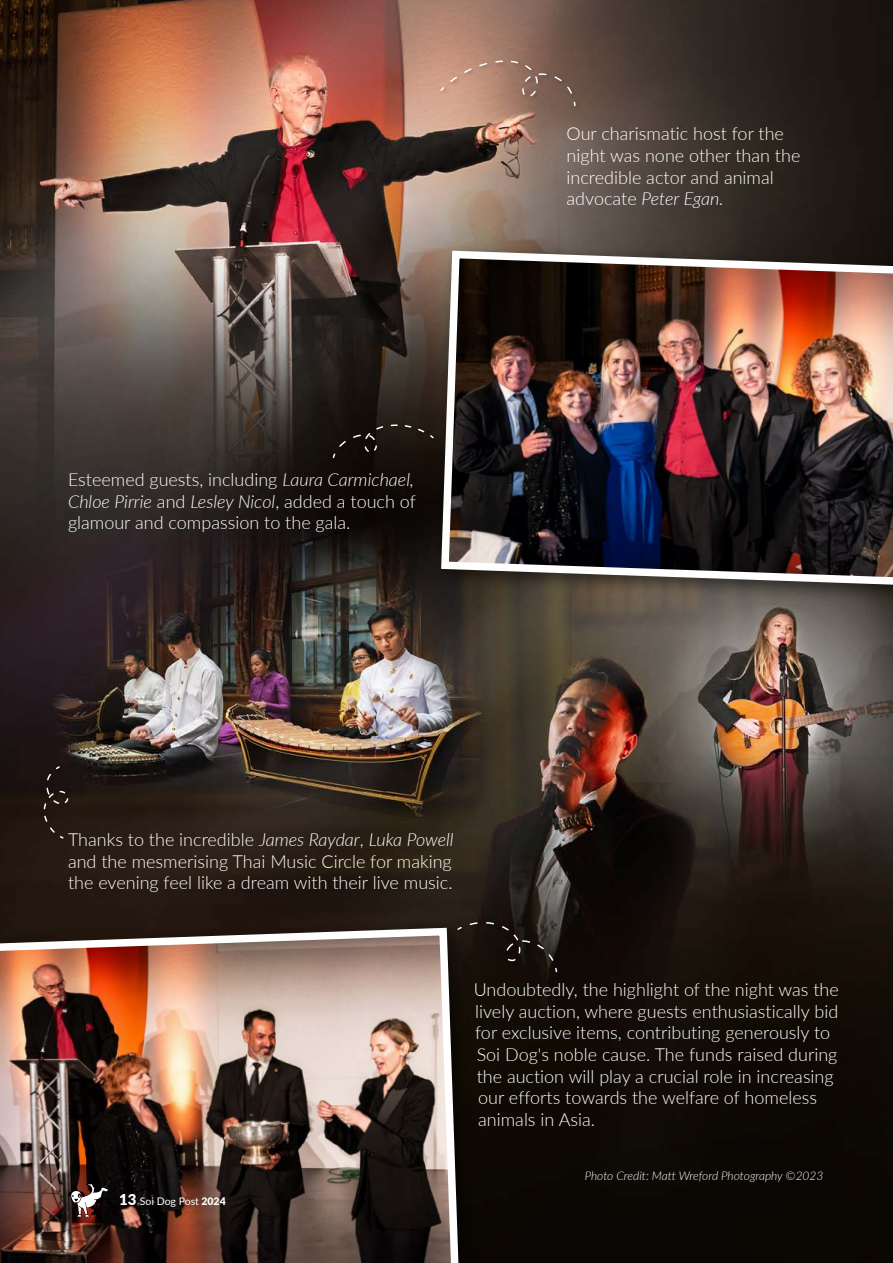
<style>
.page{position:relative;width:893px;height:1263px;background:#fff}
.page>*{position:absolute;margin:0;border:0;box-sizing:border-box;transform-origin:0 0}
.t1{font:300 18px/21.6px "Lato";color:#fff;text-align:justify}
.t2{font:italic 300 12px "Lato";color:#fff}
.t3{font:10.5px "Lato";letter-spacing:-.005em;color:#fff}
.s1{font-style:italic}
.s2{font-weight:900;font-size:15px}
.s3{font-weight:900}
</style>
<div class="page">
<img style="left:0;top:0;width:893px;height:1263px">
<div style="left:433px;top:243px;width:460px;height:362px;background:#000;opacity:.5"></div>
<img style="left:437px;top:247px;width:456px;height:342px">
<div style="left:0;top:920px;width:479px;height:343px;background:#000;opacity:.5"></div>
<img style="left:0;top:924px;width:463px;height:339px">
<div style="left:455px;top:919px;width:108px;height:58px;background:#000;opacity:.3"></div>
<svg style="left:457px;top:921px;width:101px;height:52px;background:#201a15"></svg>
<div style="left:438px;top:58px;width:143px;height:53px;background:#000;opacity:.3"></div>
<svg style="left:440px;top:60px;width:137px;height:47px;background:#a47e6d"></svg>
<div style="left:330px;top:422px;width:109px;height:41px;background:#000;opacity:.3"></div>
<svg style="left:332px;top:424px;width:102px;height:35px;background:#1f1914"></svg>
<div style="left:42px;top:764px;width:32px;height:80px;background:#261912"></div>
<svg style="left:43px;top:765px;width:26px;height:74px"></svg>
<svg style="left:68px;top:1182px;width:47px;height:35px"></svg>
<p class="t1" style="left:68px;top:468px;width:349px">Esteemed guests, including <span class="s1">Laura Carmichael, Chloe Pirrie</span> and <span class="s1">Lesley Nicol</span>, added a touch of glamour and compassion to the gala.</p>
<p class="t1" style="left:567px;top:122px;width:235px;text-align:left">Our charismatic host for the night was none other than the incredible actor and animal advocate <span class="s1">Peter Egan.</span></p>
<p class="t1" style="left:68px;top:828px;width:387px">Thanks to the incredible <span class="s1">James Raydar</span>, <span class="s1">Luka Powell </span>and the mesmerising Thai Music Circle for making the evening feel like a dream with their live music.</p>
<p class="t3" style="left:119px;top:1194px;width:108px"><span class="s2">13</span> Soi Dog Post <span class="s3">2024</span></p>
<p class="t1" style="left:474px;top:978px;width:367px;text-align:left">Undoubtedly, the highlight of the night was the lively auction, where guests enthusiastically bid for exclusive items, contributing generously to Soi Dog's noble cause. The funds raised during the auction will play a crucial role in increasing our efforts towards the welfare of homeless animals in Asia.</p>
<p class="t2" style="left:585px;top:1167px;width:240px">Photo Credit: Matt Wreford Photography ©️2023</p>
</div>
